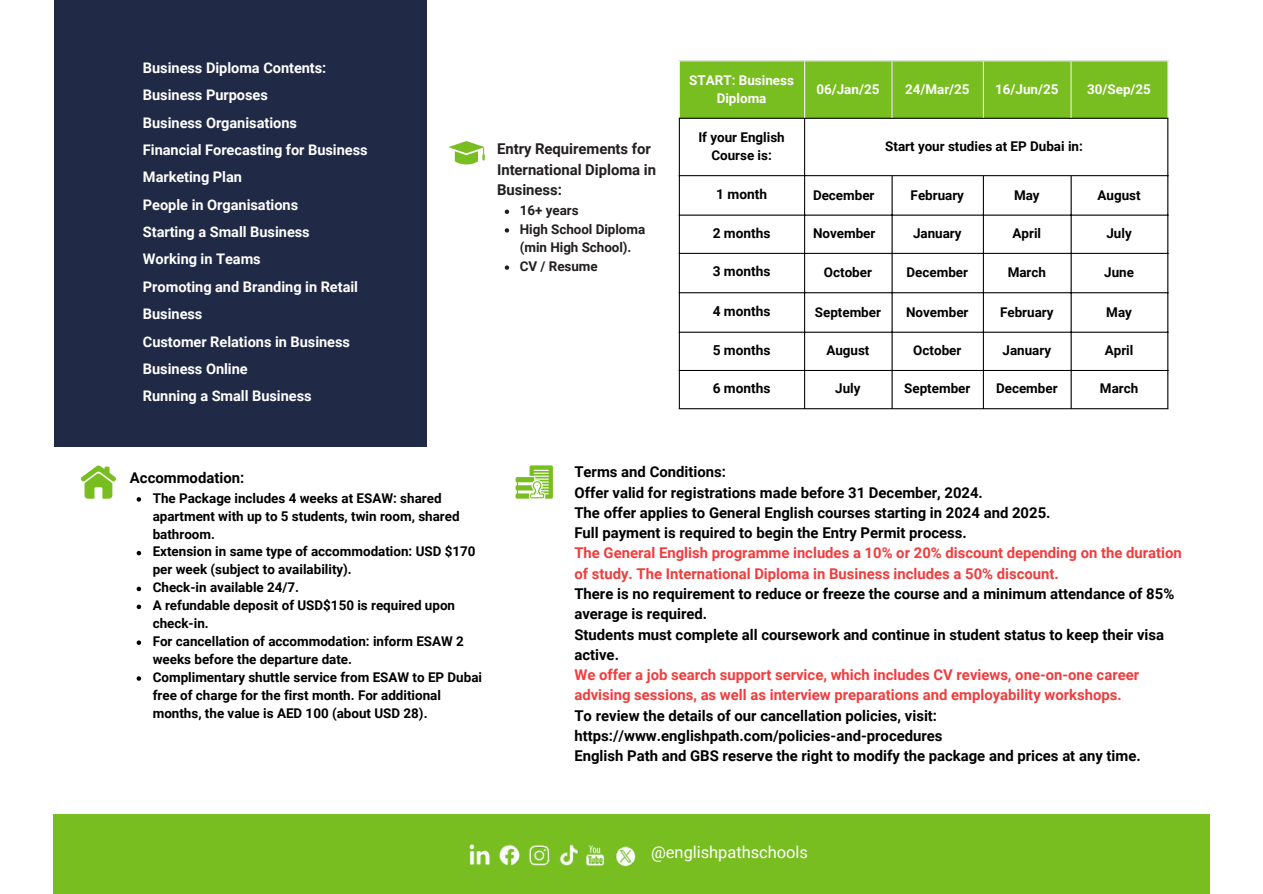
<style>
.page{position:relative;width:1263px;height:894px;background:#fff}
.page>*{position:absolute;margin:0;border:0;box-sizing:border-box;transform-origin:0 0}
.t1{font:16.5px "Roboto";color:#fff}
.t2{font:700 14.85px/20.2px "Roboto";color:#000}
.t3{font:700 14.85px/20.9px "Roboto";letter-spacing:-.005em;color:#231f20}
.t4{font:700 14.55px/27.3px "Roboto";letter-spacing:-.005em;color:#fff}
.t5{font:700 13.65px "Roboto";color:#000}
.t6{font:700 13.35px/17.9px "Roboto";color:#000}
.t7{font:700 13.35px/17.9px "Roboto";color:#fefffe;text-align:center}
.t8{font:700 13.35px/18.6px "Roboto";letter-spacing:-.005em;color:#231f20}
.s1{color:#f03d3d}
</style>
<div class="page">
<div style="left:53px;top:814px;width:1156px;height:79px;background:#78be20"></div>
<div style="left:54px;top:0;width:372px;height:446px;background:#202945"></div>
<div style="left:680px;top:61px;width:487px;height:57px;background:#78be20"></div>
<hr style="left:679px;top:119px;width:1px;height:289px;background:#000">
<hr style="left:804px;top:119px;width:1px;height:289px;background:#000">
<hr style="left:891px;top:176px;width:1px;height:232px;background:#000">
<hr style="left:983px;top:176px;width:1px;height:232px;background:#000">
<hr style="left:1071px;top:176px;width:1px;height:232px;background:#000">
<hr style="left:1167px;top:119px;width:1px;height:289px;background:#000">
<hr style="left:679px;top:118px;width:489px;height:1px;background:#000">
<hr style="left:679px;top:175px;width:489px;height:1px;background:#000">
<hr style="left:679px;top:214px;width:489px;height:1px;background:#000">
<hr style="left:679px;top:253px;width:489px;height:1px;background:#000">
<hr style="left:679px;top:292px;width:489px;height:1px;background:#000">
<hr style="left:679px;top:331px;width:489px;height:1px;background:#000">
<hr style="left:679px;top:370px;width:489px;height:1px;background:#000">
<hr style="left:679px;top:408px;width:489px;height:1px;background:#000">
<hr style="left:804px;top:61px;width:1px;height:57px;background:#fefffe">
<hr style="left:891px;top:61px;width:1px;height:57px;background:#fefffe">
<hr style="left:983px;top:61px;width:1px;height:57px;background:#fefffe">
<hr style="left:1071px;top:61px;width:1px;height:57px;background:#fefffe">
<svg style="left:81px;top:465px;width:35px;height:33px"></svg>
<svg style="left:515px;top:465px;width:38px;height:33px"></svg>
<svg style="left:137px;top:497px;width:4px;height:4px"></svg>
<svg style="left:137px;top:550px;width:4px;height:5px"></svg>
<svg style="left:137px;top:586px;width:4px;height:5px"></svg>
<svg style="left:137px;top:604px;width:4px;height:5px"></svg>
<svg style="left:137px;top:640px;width:4px;height:4px"></svg>
<svg style="left:137px;top:676px;width:4px;height:4px"></svg>
<img style="left:469px;top:844px;width:167px;height:23px">
<svg style="left:448px;top:141px;width:36px;height:23px"></svg>
<svg style="left:505px;top:209px;width:4px;height:5px"></svg>
<svg style="left:505px;top:228px;width:4px;height:4px"></svg>
<svg style="left:505px;top:265px;width:4px;height:5px"></svg>
<p class="t4" style="left:143px;top:54px;width:226px">Business Diploma Contents:<br>Business Purposes<br>Business Organisations<br>Financial Forecasting for Business<br>Marketing Plan<br>People in Organisations<br>Starting a Small Business<br>Working in Teams<br>Promoting and Branding in Retail<br>Business<br>Customer Relations in Business<br>Business Online<br>Running a Small Business</p>
<p class="t3" style="left:497px;top:138px;width:160px">Entry Requirements for<br>International Diploma in<br>Business:</p>
<p class="t8" style="left:520px;top:201px;width:60px">16+ years</p>
<p class="t8" style="left:520px;top:220px;width:127px">High School Diploma (min High School).</p>
<p class="t8" style="left:520px;top:257px;width:79px">CV / Resume</p>
<h3 class="t7" style="left:689px;top:71px;width:106px">START: Business<br>Diploma</h3>
<p class="t7" style="left:816px;top:80px;width:64px">06/Jan/25</p>
<p class="t7" style="left:905px;top:80px;width:66px">24/Mar/25</p>
<h1 class="t7" style="left:995px;top:80px;width:65px">16/Jun/25</h1>
<p class="t7" style="left:1087px;top:80px;width:65px">30/Sep/25</p>
<p class="t6" style="left:698px;top:129px;width:88px;text-align:center">If your English<br>Course is:</p>
<p class="t6" style="left:885px;top:138px;width:199px">Start your studies at EP Dubai in:</p>
<p class="t5" style="left:716px;top:186px;width:52px">1 month</p>
<p class="t6" style="left:813px;top:186px;width:63px">December</p>
<p class="t6" style="left:911px;top:186px;width:55px">February</p>
<h1 class="t6" style="left:1014px;top:186px;width:27px">May</h1>
<p class="t6" style="left:1097px;top:186px;width:45px">August</p>
<p class="t5" style="left:713px;top:225px;width:59px">2 months</p>
<p class="t6" style="left:813px;top:224px;width:64px">November</p>
<p class="t6" style="left:913px;top:224px;width:50px">January</p>
<p class="t6" style="left:1012px;top:224px;width:30px">April</p>
<p class="t6" style="left:1106px;top:224px;width:27px">July</p>
<p class="t5" style="left:713px;top:263px;width:59px">3 months</p>
<p class="t6" style="left:824px;top:264px;width:50px">October</p>
<p class="t6" style="left:906px;top:264px;width:63px">December</p>
<p class="t6" style="left:1008px;top:264px;width:40px">March</p>
<p class="t6" style="left:1104px;top:264px;width:31px">June</p>
<p class="t5" style="left:713px;top:303px;width:59px">4 months</p>
<p class="t6" style="left:815px;top:303px;width:68px">September</p>
<p class="t6" style="left:906px;top:303px;width:64px">November</p>
<p class="t6" style="left:1000px;top:303px;width:55px">February</p>
<p class="t6" style="left:1106px;top:303px;width:27px">May</p>
<p class="t5" style="left:713px;top:342px;width:59px">5 months</p>
<p class="t6" style="left:826px;top:341px;width:45px">August</p>
<p class="t6" style="left:913px;top:341px;width:50px">October</p>
<p class="t6" style="left:1003px;top:341px;width:50px">January</p>
<p class="t6" style="left:1105px;top:341px;width:30px">April</p>
<p class="t5" style="left:713px;top:380px;width:59px">6 months</p>
<p class="t6" style="left:835px;top:380px;width:27px">July</p>
<p class="t6" style="left:904px;top:380px;width:68px">September</p>
<p class="t6" style="left:996px;top:380px;width:63px">December</p>
<p class="t6" style="left:1100px;top:380px;width:40px">March</p>
<p class="t2" style="left:130px;top:467px;width:116px">Accommodation:</p>
<p class="t6" style="left:153px;top:489px;width:308px">The Package includes 4 weeks at ESAW: shared apartment with up to 5 students, twin room, shared bathroom.</p>
<p class="t6" style="left:153px;top:543px;width:324px">Extension in same type of accommodation: USD $170 per week (subject to availability).</p>
<p class="t6" style="left:153px;top:578px;width:148px">Check-in available 24/7.</p>
<p class="t6" style="left:153px;top:596px;width:304px">A refundable deposit of USD$150 is required upon check-in.</p>
<p class="t6" style="left:153px;top:632px;width:313px">For cancellation of accommodation: inform ESAW 2 weeks before the departure date.</p>
<p class="t6" style="left:153px;top:668px;width:331px">Complimentary shuttle service from ESAW to EP Dubai free of charge for the first month. For additional months, the value is AED 100 (about USD 28).</p>
<p class="t2" style="left:574px;top:462px;width:609px">Terms and Conditions:<br>Offer valid for registrations made before 31 December, 2024.<br>The offer applies to General English courses starting in 2024 and 2025.<br>Full payment is required to begin the Entry Permit process.<br><span class="s1">The General English programme includes a 10% or 20% discount depending on the duration of study. The International Diploma in Business includes a 50% discount.<br></span>There is no requirement to reduce or freeze the course and a minimum attendance of 85% average is required.<br>Students must complete all coursework and continue in student status to keep their visa active.<br><span class="s1">We offer a job search support service, which includes CV reviews, one-on-one career advising sessions, as well as interview preparations and employability workshops.<br></span>To review the details of our cancellation policies, visit: https://www.englishpath.com/policies-and-procedures<br>English Path and GBS reserve the right to modify the package and prices at any time.</p>
<p class="t1" style="left:651px;top:842px;width:158px">@englishpathschools</p>
</div>
